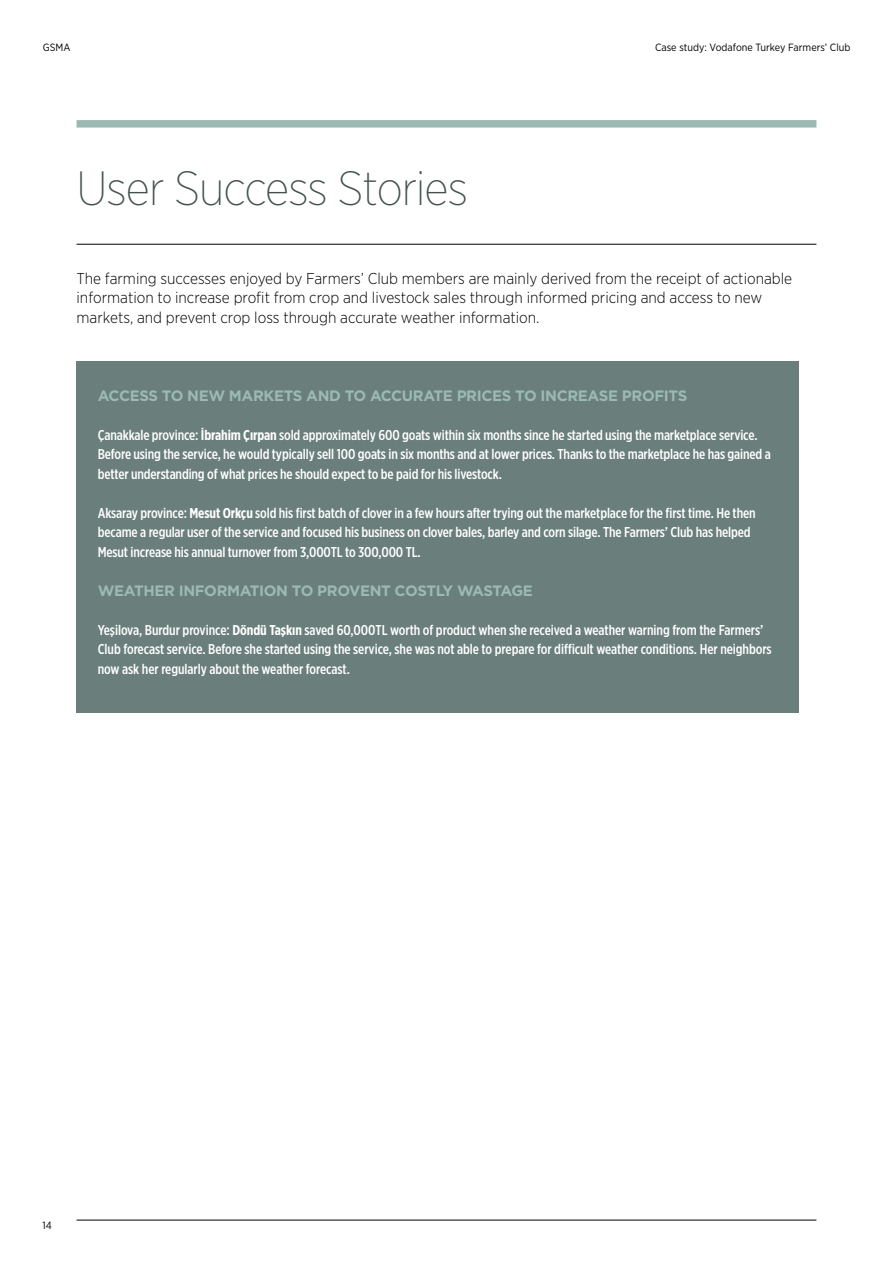
<style>
.page{position:relative;width:893px;height:1263px;background:#fff}
.page>*{position:absolute;margin:0;border:0;box-sizing:border-box;transform-origin:0 0}
.t1{font:200 48px "Gotham Narrow";letter-spacing:-.02em;color:#43524f}
.t2{font:300 15.75px/19.5px "Gotham Narrow";color:#000}
.t3{font:700 15px "Gotham";letter-spacing:-.025em;color:#9cb9b3}
.t4{font:500 14.25px/19.5px "Gotham X Narrow";letter-spacing:-.01em;color:#fff}
.t5{font:10.5px "Gotham Narrow";color:#000}
.s1{font-weight:700}
</style>
<div class="page">
<div style="left:77px;top:120px;width:739px;height:8px;background:#9cb9b3"></div>
<hr style="left:77px;top:244px;width:739px;height:1px;background:#000">
<div style="left:77px;top:362px;width:722px;height:351px;background:#6a7e7b"></div>
<hr style="left:77px;top:1220px;width:739px;height:1px;background:#000">
<p class="t5" style="left:43px;top:41px;width:29px">GSMA</p>
<p class="t5" style="left:655px;top:41px;width:197px">Case study: Vodafone Turkey Farmers’ Club</p>
<h1 class="t1" style="left:77px;top:159px;width:393px">User Success Stories</h1>
<p class="t2" style="left:77px;top:268px;width:717px">The farming successes enjoyed by Farmers’ Club members are mainly derived from the receipt of actionable information to increase profit from crop and livestock sales through informed pricing and access to new markets, and prevent crop loss through accurate weather information.</p>
<p class="t3" style="left:98px;top:385px;width:591px">ACCESS TO NEW MARKETS AND TO ACCURATE PRICES TO INCREASE PROFITS</p>
<p class="t4" style="left:98px;top:425px;width:675px">Çanakkale province: <span class="s1">İbrahim Çırpan</span> sold approximately 600 goats within six months since he started using the marketplace service.<br>Before using the service, he would typically sell 100 goats in six months and at lower prices. Thanks to the marketplace he has gained a better understanding of what prices he should expect to be paid for his livestock.</p>
<p class="t4" style="left:98px;top:503px;width:659px">Aksaray province: <span class="s1">Mesut Orkçu</span> sold his first batch of clover in a few hours after trying out the marketplace for the first time. He then became a regular user of the service and focused his business on clover bales, barley and corn silage. The Farmers’ Club has helped<br>Mesut increase his annual turnover from 3,000TL to 300,000 TL.</p>
<p class="t3" style="left:98px;top:580px;width:436px">WEATHER INFORMATION TO PROVENT COSTLY WASTAGE</p>
<p class="t4" style="left:98px;top:620px;width:675px">Yeşilova, Burdur province: <span class="s1">Döndü Taşkın</span> saved 60,000TL worth of product when she received a weather warning from the Farmers’<br>Club forecast service. Before she started using the service, she was not able to prepare for difficult weather conditions. Her neighbors now ask her regularly about the weather forecast.</p>
<p class="t5" style="left:43px;top:1219px;width:11px">14</p>
</div>
